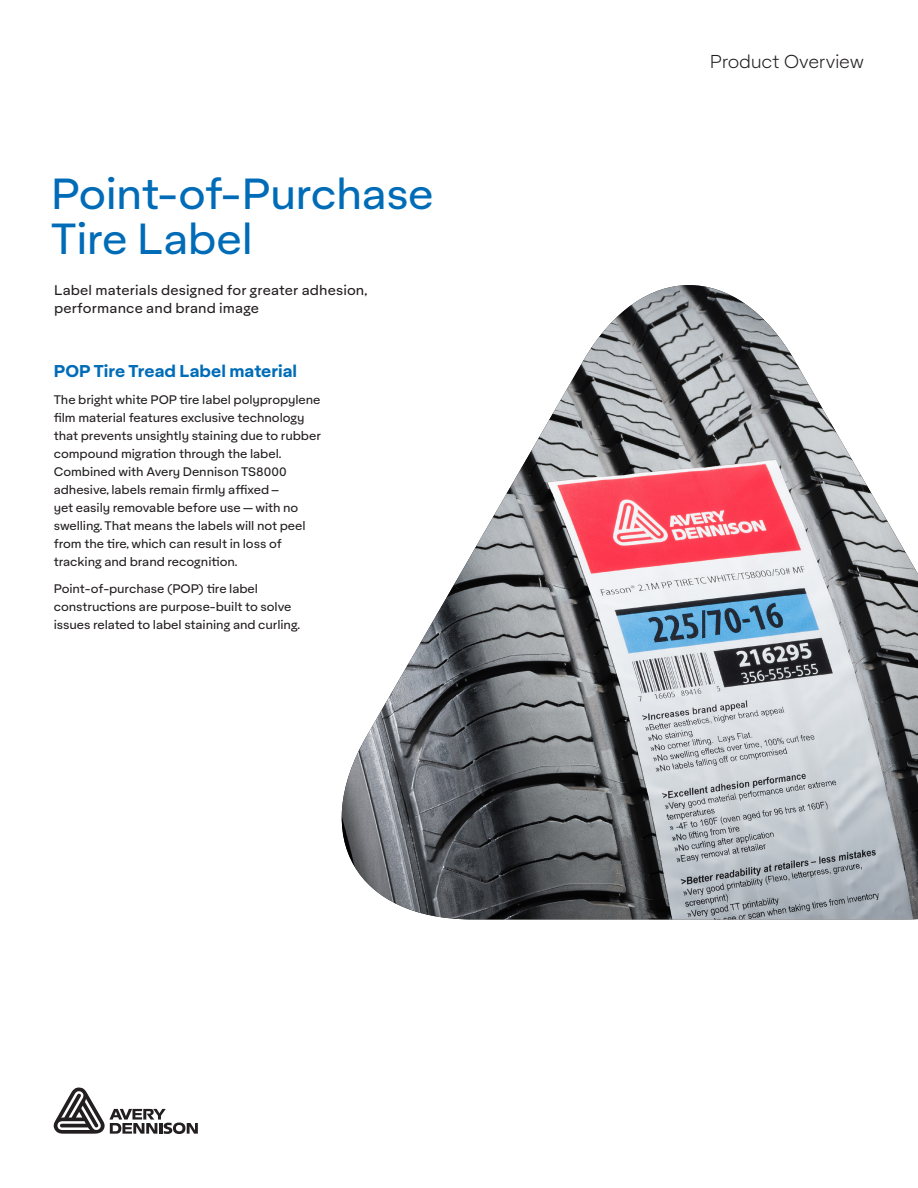
<style>
.page{position:relative;width:918px;height:1188px;background:#fff}
.page>*{position:absolute;margin:0;border:0;box-sizing:border-box;transform-origin:0 0}
.Description_-_Colour{font:42px/45px "Aktifo A";letter-spacing:-.01em;color:#006cb7}
.Body_copy_w_space_after{font:300 18px "Aktifo A";letter-spacing:-.015em;color:#231f20}
.t1{font:700 16.5px "Aktifo A";color:#006cb7}
.t2{font:13.5px/18px "Aktifo A";letter-spacing:.01em;color:#231f20}
.t3{font:12px/18px "Aktifo A";letter-spacing:-.005em;color:#231f20}
</style>
<div class="page">
<svg style="left:54px;top:1087px;width:144px;height:47px"></svg>
<img style="left:341px;top:285px;width:577px;height:634px">
<p class="Description_-_Colour" style="left:51px;top:171px;width:384px">Point-of-Purchase<br>Tire Label</p>
<p class="t2" style="left:54px;top:281px;width:315px">Label materials designed for greater adhesion, performance and brand image</p>
<p class="t1" style="left:54px;top:360px;width:245px">POP Tire Tread Label material</p>
<p class="t3" style="left:54px;top:391px;width:269px">The bright white POP tire label polypropylene film material features exclusive technology that prevents unsightly staining due to rubber compound migration through the label.<br>Combined with Avery Dennison TS8000 adhesive, labels remain firmly affixed –<br>yet easily removable before use — with no swelling. That means the labels will not peel from the tire, which can result in loss of tracking and brand recognition.</p>
<p class="t3" style="left:54px;top:579px;width:248px">Point-of-purchase (POP) tire label constructions are purpose-built to solve issues related to label staining and curling.</p>
<p class="Body_copy_w_space_after" style="left:710px;top:50px;width:156px">Product Overview</p>
</div>
